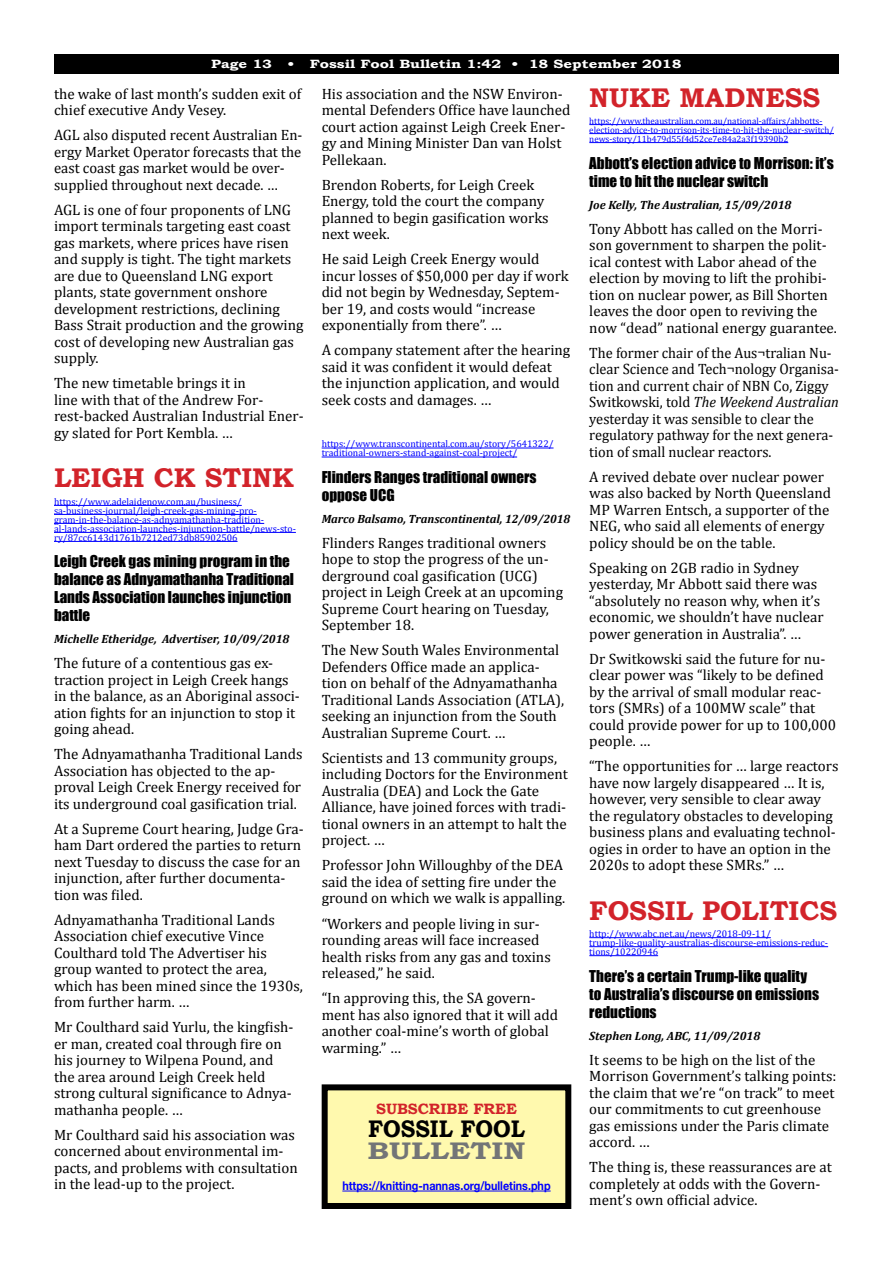
<style>
.page{position:relative;width:893px;height:1263px;background:#fff}
.page>*{position:absolute;margin:0;border:0;box-sizing:border-box;transform-origin:0 0}
.t1{font:700 27px "Bookman Old Style";color:#d2232a}
.t2{font:700 24px "Bookman Old Style";color:#000;scale:.92 1}
.t3{font:700 24px "Bookman Old Style";color:#737577;scale:1.24 1}
.t4{font:15px/16.5px "Cambria";color:#000}
.t5{font:15px/18px "Impact";color:#000}
.t6{font:15px/16.5px "Cambria";color:#000;scale:.96 1}
.t7{font:700 15px "Bookman Old Style";color:#d2232a}
.t8{font:italic 700 12px "Cambria";color:#000}
.t9{font:700 12px "Bookman Old Style";color:#fff;scale:1.25 1}
.t10{font:700 12px "Helvetica Neue";color:#00f;scale:.9 1}
.t11{font:9.75px/9px "Cambria";color:#00f}
.t12{font:9px/9px "Cambria";color:#00f}
.s1{font-style:italic}
</style>
<div class="page">
<div style="left:54px;top:54px;width:785px;height:20px;background:#000"></div>
<hr style="left:54px;top:505px;width:188px;height:1px;background:#00f">
<hr style="left:54px;top:514px;width:203px;height:1px;background:#00f">
<hr style="left:54px;top:523px;width:210px;height:1px;background:#00f">
<hr style="left:54px;top:532px;width:242px;height:1px;background:#00f">
<hr style="left:54px;top:541px;width:184px;height:1px;background:#00f">
<hr style="left:322px;top:448px;width:232px;height:1px;background:#00f">
<hr style="left:322px;top:457px;width:195px;height:1px;background:#00f">
<hr style="left:589px;top:124px;width:233px;height:1px;background:#00f">
<hr style="left:589px;top:133px;width:245px;height:1px;background:#00f">
<hr style="left:589px;top:142px;width:199px;height:1px;background:#00f">
<hr style="left:589px;top:937px;width:182px;height:1px;background:#00f">
<hr style="left:589px;top:946px;width:239px;height:1px;background:#00f">
<hr style="left:589px;top:955px;width:69px;height:1px;background:#00f">
<div style="left:325px;top:1087px;width:243px;height:119px;background:#fff9ae"></div>
<hr style="left:342px;top:1191px;width:209px;height:1px;background:#00f">
<div style="left:322px;top:1084px;width:249px;height:125px;border:6px solid #000"></div>
<p class="t9" style="left:211px;top:57px;width:50px">Page 13</p>
<p class="t9" style="left:287px;top:57px;width:317px">• Fossil Fool Bulletin 1:42 • 18 September 2018</p>
<p class="t4" style="left:54px;top:85px;width:249px">the wake of last month’s sudden exit of chief executive Andy Vesey.</p>
<p class="t4" style="left:54px;top:127px;width:250px">AGL also disputed recent Australian En&shy;ergy Market Operator forecasts that the east coast gas market would be over&shy;supplied throughout next decade. …</p>
<p class="t4" style="left:54px;top:201px;width:251px">AGL is one of four proponents of LNG import terminals targeting east coast gas markets, where prices have risen and supply is tight. The tight markets are due to Queensland LNG export plants, state government onshore development restrictions, declining Bass Strait production and the growing cost of developing new Australian gas supply.</p>
<p class="t4" style="left:54px;top:375px;width:251px">The new timetable brings it in<br>line with that of the Andrew For&shy;rest-backed Australian Industrial Ener&shy;gy slated for Port Kembla. …</p>
<h1 class="t1" style="left:54px;top:462px;width:241px">LEIGH CK STINK</h1>
<p class="t11" style="left:54px;top:497px;width:243px">https://www.adelaidenow.com.au/business/ sa-business-journal/leigh-creek-gas-mining-pro&shy;gram-in-the-balance-as-adnyamathanha-tradition&shy;al-lands-association-launches-injunction-battle/news-sto&shy;ry/87cc6143d1761b7212ed73db85902506</p>
<p class="t5" style="left:54px;top:552px;width:242px">Leigh Creek gas mining program in the balance as Adnyamathanha Traditional<br>Lands Association launches injunction battle</p>
<p class="t8" style="left:54px;top:632px;width:237px">Michelle Etheridge, Advertiser, 10/09/2018</p>
<p class="t4" style="left:54px;top:655px;width:247px">The future of a contentious gas ex&shy;traction project in Leigh Creek hangs in the balance, as an Aboriginal associ&shy;ation fights for an injunction to stop it going ahead.</p>
<p class="t4" style="left:54px;top:746px;width:250px">The Adnyamathanha Traditional Lands Association has objected to the ap&shy;proval Leigh Creek Energy received for its underground coal gasification trial.</p>
<p class="t4" style="left:54px;top:820px;width:251px">At a Supreme Court hearing, Judge Gra&shy;ham Dart ordered the parties to return next Tuesday to discuss the case for an injunction, after further documenta&shy;tion was filed.</p>
<p class="t4" style="left:54px;top:911px;width:250px">Adnyamathanha Traditional Lands<br>Association chief executive Vince<br>Coulthard told The Advertiser his group wanted to protect the area, which has been mined since the 1930s, from further harm. …</p>
<p class="t4" style="left:54px;top:1019px;width:241px">Mr Coulthard said Yurlu, the kingfish&shy;er man, created coal through fire on his journey to Wilpena Pound, and the area around Leigh Creek held strong cultural significance to Adnya&shy;mathanha people. …</p>
<p class="t4" style="left:54px;top:1126px;width:245px">Mr Coulthard said his association was concerned about environmental im&shy;pacts, and problems with consultation in the lead-up to the project.</p>
<h1 class="t1" style="left:589px;top:81px;width:233px">NUKE MADNESS</h1>
<p class="t12" style="left:589px;top:116px;width:246px">https://www.theaustralian.com.au/national-affairs/abbotts&shy;election-advice-to-morrison-its-time-to-hit-the-nuclear-switch/ news-story/11b479d55f4d52ce7e84a2a3f19390b2</p>
<p class="t5" style="left:589px;top:153px;width:246px">Abbott’s election advice to Morrison: it’s time to hit the nuclear switch</p>
<p class="t8" style="left:589px;top:197px;width:204px">Joe Kelly, The Australian, 15/09/2018</p>
<p class="t4" style="left:589px;top:220px;width:249px">Tony Abbott has called on the Morri&shy;son government to sharpen the polit&shy;ical contest with Labor ahead of the election by moving to lift the prohibi&shy;tion on nuclear power, as Bill Shorten leaves the door open to reviving the now “dead” national energy guarantee.</p>
<p class="t6" style="left:589px;top:344px;width:262px">The former chair of the Aus¬tralian Nu&shy;clear Science and Tech¬nology Organisa&shy;tion and current chair of NBN Co, Ziggy Switkowski, told <span class="s1">The Weekend Australian </span>yesterday it was sensible to clear the regulatory pathway for the next genera&shy;tion of small nuclear reactors.</p>
<p class="t4" style="left:589px;top:468px;width:243px">A revived debate over nuclear power was also backed by North Queensland MP Warren Entsch, a supporter of the NEG, who said all elements of energy policy should be on the table.</p>
<p class="t4" style="left:589px;top:559px;width:236px">Speaking on 2GB radio in Sydney yesterday, Mr Abbott said there was “absolutely no reason why, when it’s economic, we shouldn’t have nuclear power generation in Australia”. …</p>
<p class="t4" style="left:589px;top:650px;width:248px">Dr Switkowski said the future for nu&shy;clear power was “likely to be defined by the arrival of small modular reac&shy;tors (SMRs) of a 100MW scale” that could provide power for up to 100,000 people. …</p>
<p class="t4" style="left:589px;top:758px;width:251px">“The opportunities for … large reactors have now largely disappeared … It is, however, very sensible to clear away the regulatory obstacles to developing business plans and evaluating technol&shy;ogies in order to have an option in the 2020s to adopt these SMRs.” …</p>
<h1 class="t1" style="left:589px;top:894px;width:249px">FOSSIL POLITICS</h1>
<p class="t11" style="left:589px;top:929px;width:240px">http://www.abc.net.au/news/2018-09-11/ trump-like-quality-australias-discourse-emissions-reduc&shy;tions/10220946</p>
<p class="t5" style="left:589px;top:966px;width:231px">There’s a certain Trump-like quality to Australia’s discourse on emissions reductions</p>
<p class="t8" style="left:589px;top:1028px;width:173px">Stephen Long, ABC, 11/09/2018</p>
<p class="t4" style="left:589px;top:1051px;width:249px">It seems to be high on the list of the<br>Morrison Government’s talking points: the claim that we’re “on track” to meet our commitments to cut greenhouse gas emissions under the Paris climate accord. …</p>
<p class="t4" style="left:589px;top:1159px;width:244px">The thing is, these reassurances are at completely at odds with the Govern&shy;ment’s own official advice.</p>
<p class="t4" style="left:322px;top:85px;width:250px">His association and the NSW Environ&shy;mental Defenders Office have launched court action against Leigh Creek Ener&shy;gy and Mining Minister Dan van Holst<br>Pellekaan.</p>
<p class="t4" style="left:322px;top:176px;width:228px">Brendon Roberts, for Leigh Creek<br>Energy, told the court the company planned to begin gasification works next week.</p>
<p class="t4" style="left:322px;top:251px;width:249px">He said Leigh Creek Energy would incur losses of $50,000 per day if work did not begin by Wednesday, Septem&shy;ber 19, and costs would “increase exponentially from there”. …</p>
<p class="t4" style="left:322px;top:342px;width:250px">A company statement after the hearing said it was confident it would defeat the injunction application, and would seek costs and damages. …</p>
<p class="t11" style="left:322px;top:439px;width:233px">https://www.transcontinental.com.au/story/5641322/ traditional-owners-stand-against-coal-project/</p>
<p class="t5" style="left:322px;top:468px;width:216px">Flinders Ranges traditional owners oppose UCG</p>
<p class="t8" style="left:322px;top:511px;width:250px">Marco Balsamo, Transcontinental, 12/09/2018</p>
<p class="t4" style="left:322px;top:534px;width:243px">Flinders Ranges traditional owners hope to stop the progress of the un&shy;derground coal gasification (UCG) project in Leigh Creek at an upcoming<br>Supreme Court hearing on Tuesday,<br>September 18.</p>
<p class="t4" style="left:322px;top:642px;width:244px">The New South Wales Environmental Defenders Office made an applica&shy;tion on behalf of the Adnyamathanha Traditional Lands Association (ATLA), seeking an injunction from the South Australian Supreme Court. …</p>
<p class="t4" style="left:322px;top:749px;width:248px">Scientists and 13 community groups, including Doctors for the Environment Australia (DEA) and Lock the Gate Alliance, have joined forces with tradi&shy;tional owners in an attempt to halt the project. …</p>
<p class="t4" style="left:322px;top:857px;width:245px">Professor John Willoughby of the DEA said the idea of setting fire under the ground on which we walk is appalling.</p>
<p class="t4" style="left:322px;top:915px;width:231px">“Workers and people living in sur&shy;rounding areas will face increased health risks from any gas and toxins released,” he said.</p>
<p class="t4" style="left:322px;top:989px;width:238px">“In approving this, the SA govern&shy;ment has also ignored that it will add another coal-mine’s worth of global warming.” …</p>
<p class="t7" style="left:376px;top:1100px;width:142px">SUBSCRIBE FREE</p>
<h2 class="t2" style="left:368px;top:1114px;width:172px">FOSSIL FOOL</h2>
<h2 class="t3" style="left:368px;top:1137px;width:129px">BULLETIN</h2>
<p class="t10" style="left:342px;top:1176px;width:233px">https://knitting-nannas.org/bulletins.php</p>
</div>
